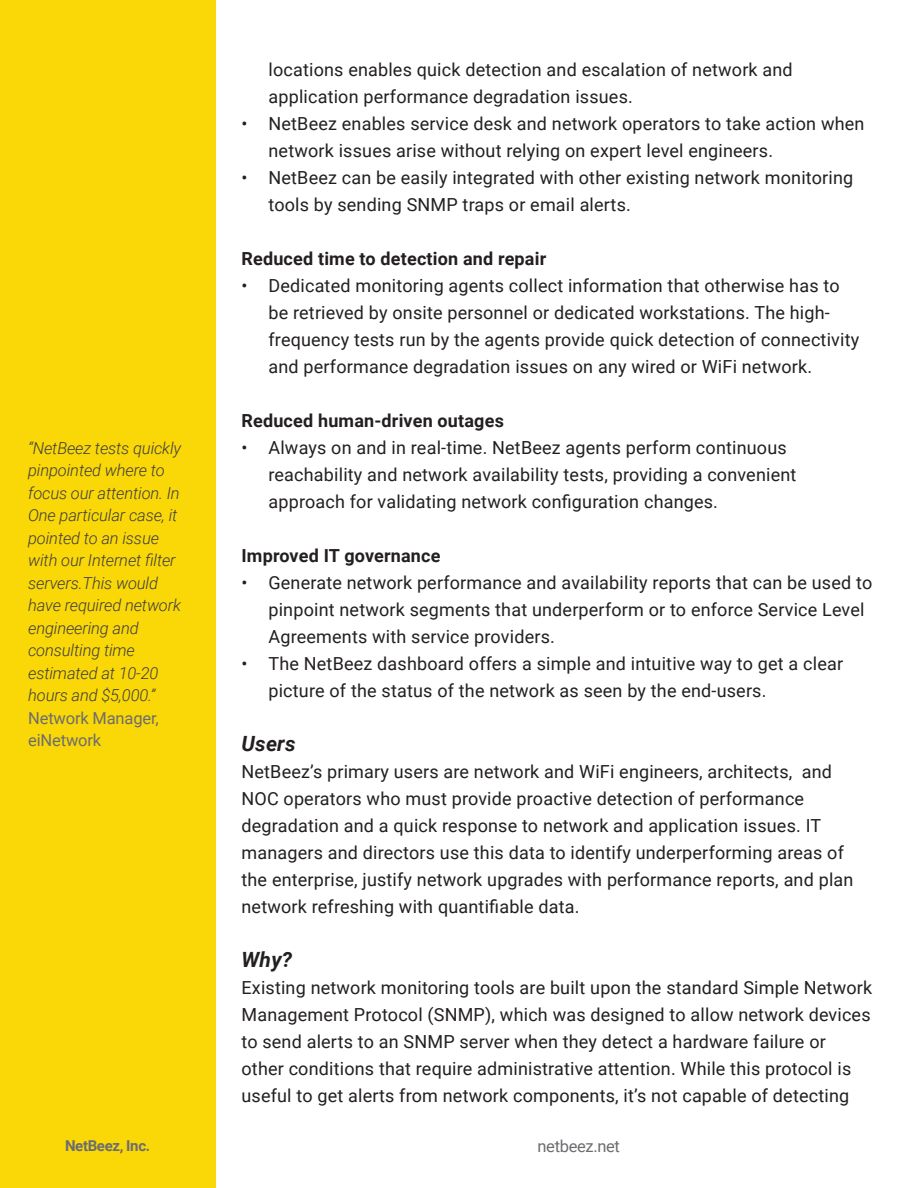
<style>
.page{position:relative;width:918px;height:1188px;background:#fff}
.page>*{position:absolute;margin:0;border:0;box-sizing:border-box;transform-origin:0 0}
.t1{font:italic 700 21px "Roboto";letter-spacing:.01em;color:#231f20}
.t2{font:18px/27px "Roboto";letter-spacing:.01em;color:#231f20}
.t3{font:700 18px "Roboto";letter-spacing:.01em;color:#231f20}
.t4{font:italic 300 16.5px/22.5px "Roboto";letter-spacing:-.01em;color:#3e3e3f}
.t5{font:16.5px/22.5px "Roboto";letter-spacing:-.01em;color:#6c6d70}
.t6{font:700 15px "Roboto";letter-spacing:-.025em;color:#6c6d70}
</style>
<div class="page">
<div style="left:0;top:0;width:215px;height:1188px;background:#fad706"></div>
<p class="t4" style="left:28px;top:436px;width:155px">“NetBeez tests quickly pinpointed where to focus our attention. In</p>
<p class="t4" style="left:28px;top:504px;width:151px">One particular case, it pointed to an issue</p>
<p class="t4" style="left:28px;top:549px;width:149px">with our Internet filter</p>
<p class="t4" style="left:28px;top:571px;width:154px">servers.This would have required network engineering and consulting time estimated at 10-20 hours and $5,000.”</p>
<p class="t5" style="left:28px;top:706px;width:132px">Network Manager, eiNetwork</p>
<p class="t6" style="left:65px;top:1135px;width:87px">NetBeez, Inc.</p>
<p class="t2" style="left:268px;top:56px;width:526px">locations enables quick detection and escalation of network and application performance degradation issues.</p>
<p class="t2" style="left:268px;top:110px;width:597px;text-indent:-27px">• NetBeez enables service desk and network operators to take action when network issues arise without relying on expert level engineers.</p>
<p class="t2" style="left:268px;top:164px;width:586px;text-indent:-27px">• NetBeez can be easily integrated with other existing network monitoring tools by sending SNMP traps or email alerts.</p>
<p class="t3" style="left:242px;top:246px;width:306px">Reduced time to detection and repair</p>
<p class="t2" style="left:268px;top:272px;width:592px;text-indent:-27px">• Dedicated monitoring agents collect information that otherwise has to be retrieved by onsite personnel or dedicated workstations. The high&shy;frequency tests run by the agents provide quick detection of connectivity and performance degradation issues on any wired or WiFi network.</p>
<p class="t3" style="left:242px;top:408px;width:264px">Reduced human-driven outages</p>
<p class="t2" style="left:268px;top:434px;width:529px;text-indent:-27px">• Always on and in real-time. NetBeez agents perform continuous reachability and network availability tests, providing a convenient approach for validating network configuration changes.</p>
<p class="t3" style="left:242px;top:543px;width:200px">Improved IT governance</p>
<p class="t2" style="left:268px;top:569px;width:605px;text-indent:-27px">• Generate network performance and availability reports that can be used to pinpoint network segments that underperform or to enforce Service Level<br>Agreements with service providers.</p>
<p class="t2" style="left:268px;top:650px;width:576px;text-indent:-27px">• The NetBeez dashboard offers a simple and intuitive way to get a clear picture of the status of the network as seen by the end-users.</p>
<p class="t1" style="left:242px;top:729px;width:56px">Users</p>
<p class="t2" style="left:242px;top:758px;width:613px">NetBeez’s primary users are network and WiFi engineers, architects, and NOC operators who must provide proactive detection of performance degradation and a quick response to network and application issues. IT managers and directors use this data to identify underperforming areas of the enterprise, justify network upgrades with performance reports, and plan network refreshing with quantifiable data.</p>
<p class="t1" style="left:242px;top:945px;width:52px">Why?</p>
<p class="t2" style="left:242px;top:974px;width:632px">Existing network monitoring tools are built upon the standard Simple Network Management Protocol (SNMP), which was designed to allow network devices to send alerts to an SNMP server when they detect a hardware failure or other conditions that require administrative attention. While this protocol is useful to get alerts from network components, it’s not capable of detecting</p>
<p class="t5" style="left:538px;top:1134px;width:84px">netbeez.net</p>
</div>
